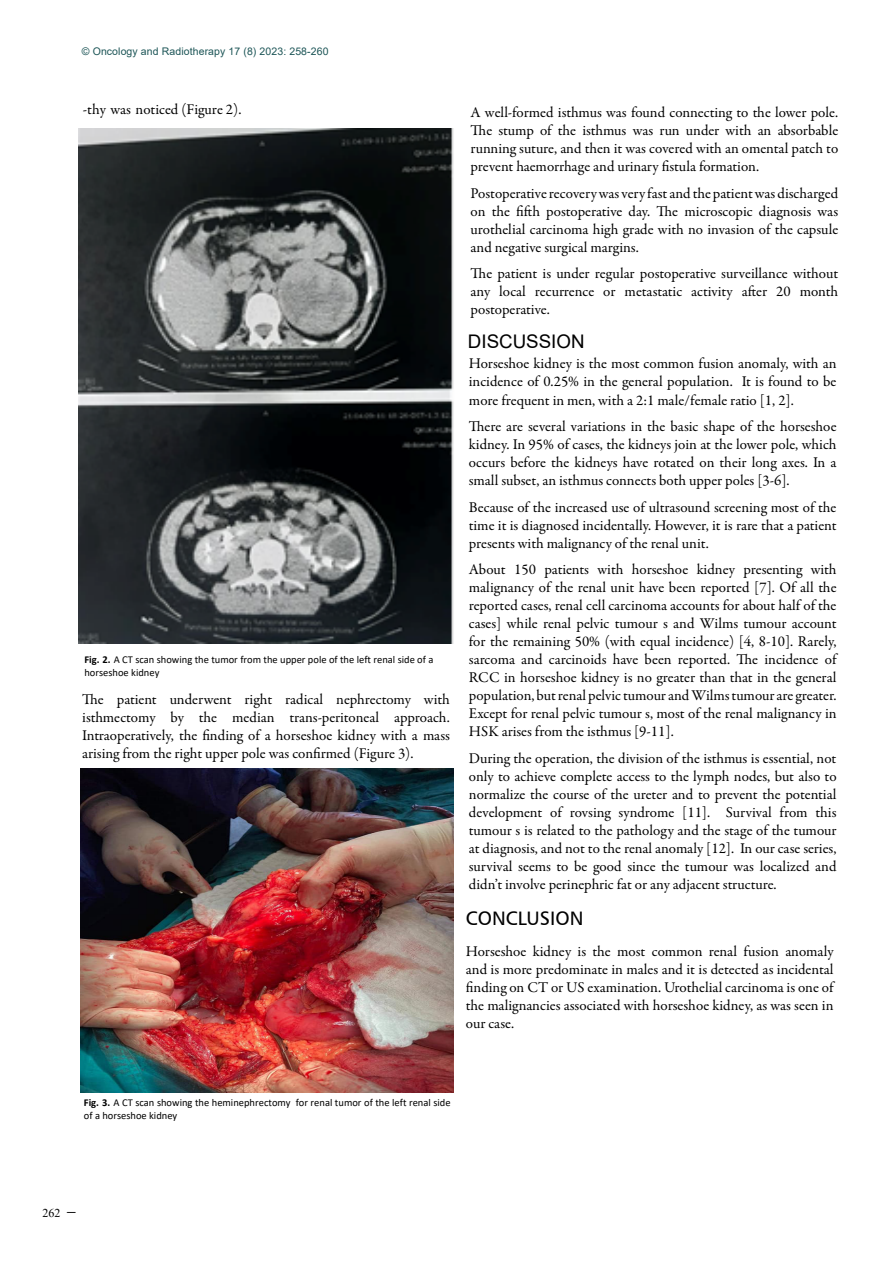
<style>
.page{position:relative;width:893px;height:1263px;background:#fff}
.page>*{position:absolute;margin:0;border:0;box-sizing:border-box;transform-origin:0 0}
.t1{font:19.5px "Humnst 777 BT";color:#000}
.t2{font:18.75px "Arial";color:#000}
.t3{font:15px/18px "Garamond Premr Pro";color:#000;text-align:justify}
.t4{font:12px "Times New Roman";color:#000}
.t5{font:10.5px/13.5px "Calibri";color:#000}
.t6{font:10.5px "Arial";letter-spacing:.01em;color:#1d5557}
.s1{font-style:inherit}
.s2{font-weight:700}
.s3{font-family:"Minion Pro";font-size:18px}
</style>
<div class="page">
<img style="left:81px;top:768px;width:373px;height:325px">
<img style="left:79px;top:129px;width:375px;height:514px">
<p class="t6" style="left:82px;top:44px;width:248px">© Oncology and Radiotherapy 17 (<span class="s1">8</span>) 2023: 258-2<span class="s1">60</span></p>
<p class="t3" style="left:83px;top:101px;width:160px">-thy was noticed (Figure 2).</p>
<p class="t5" style="left:84px;top:652px;width:350px"><span class="s2">Fig. 2.</span> A CT scan showing the tumor from the upper pole of the left renal side of a horseshoe kidney</p>
<p class="t3" style="left:82px;top:690px;width:369px">The patient underwent right radical nephrectomy with isthmectomy by the median trans-peritoneal approach.<br>Intraoperatively, the finding of a horseshoe kidney with a mass arising from the right upper pole was confirmed (Figure 3).</p>
<p class="t3" style="left:471px;top:104px;width:369px">A well-formed isthmus was found connecting to the lower pole.<br>The stump of the isthmus was run under with an absorbable running suture, and then it was covered with an omental patch to prevent haemorrhage and urinary fistula formation.</p>
<p class="t3" style="left:471px;top:184px;width:369px">Postoperative recovery was very fast and the patient was discharged on the fifth postoperative day. The microscopic diagnosis was urothelial carcinoma high grade with no invasion of the capsule and negative surgical margins.</p>
<p class="t3" style="left:471px;top:265px;width:369px">The patient is under regular postoperative surveillance without any local recurrence or metastatic activity after 20 month postoperative.</p>
<p class="t2" style="left:468px;top:328px;width:118px">DISCUSSION</p>
<p class="t3" style="left:469px;top:355px;width:369px">Horseshoe kidney is the most common fusion anomaly, with an incidence of 0.25% in the general population. It is found to be more frequent in men, with a 2:1 male/female ratio [1, 2].</p>
<p class="t3" style="left:469px;top:418px;width:369px">There are several variations in the basic shape of the horseshoe kidney. In 95% of cases, the kidneys join at the lower pole, which occurs before the kidneys have rotated on their long axes. In a small subset, an isthmus connects both upper poles [3-6].</p>
<p class="t3" style="left:469px;top:498px;width:369px">Because of the increased use of ultrasound screening most of the time it is diagnosed incidentally. However, it is rare that a patient presents with malignancy of the renal unit.</p>
<p class="t3" style="left:469px;top:561px;width:369px">About 150 patients with horseshoe kidney presenting with malignancy of the renal unit have been reported [7]. Of all the reported cases, renal cell carcinoma accounts for about half of the cases] while renal pelvic tumour s and Wilms tumour account for the remaining 50% (with equal incidence) [4, 8-10]. Rarely, sarcoma and carcinoids have been reported. The incidence of RCC in horseshoe kidney is no greater than that in the general population, but renal pelvic tumour and Wilms tumour are greater.<br>Except for renal pelvic tumour s, most of the renal malignancy in HSK arises from the isthmus [9-11].</p>
<p class="t3" style="left:469px;top:749px;width:369px">During the operation, the division of the isthmus is essential, not only to achieve complete access to the lymph nodes, but also to normalize the course of the ureter and to prevent the potential development of rovsing syndrome [11]. Survival from this tumour s is related to the pathology and the stage of the tumour at diagnosis, and not to the renal anomaly [12]. In our case series, survival seems to be good since the tumour was localized and didn’t involve perinephric fat or any adjacent structure.</p>
<h1 class="t1" style="left:466px;top:906px;width:119px">CONCLUSION</h1>
<p class="t3" style="left:466px;top:943px;width:369px">Horseshoe kidney is the most common renal fusion anomaly and is more predominate in males and it is detected as incidental finding on CT or US examination. Urothelial carcinoma is one of the malignancies associated with horseshoe kidney, as was seen in our case.</p>
<p class="t5" style="left:84px;top:1095px;width:368px"><span class="s2">Fig. 3.</span> A CT scan showing the heminephrectomy for renal tumor of the left renal side of a horseshoe kidney</p>
<p class="t4" style="left:43px;top:1204px;width:36px">262 <span class="s3">−</span></p>
</div>
